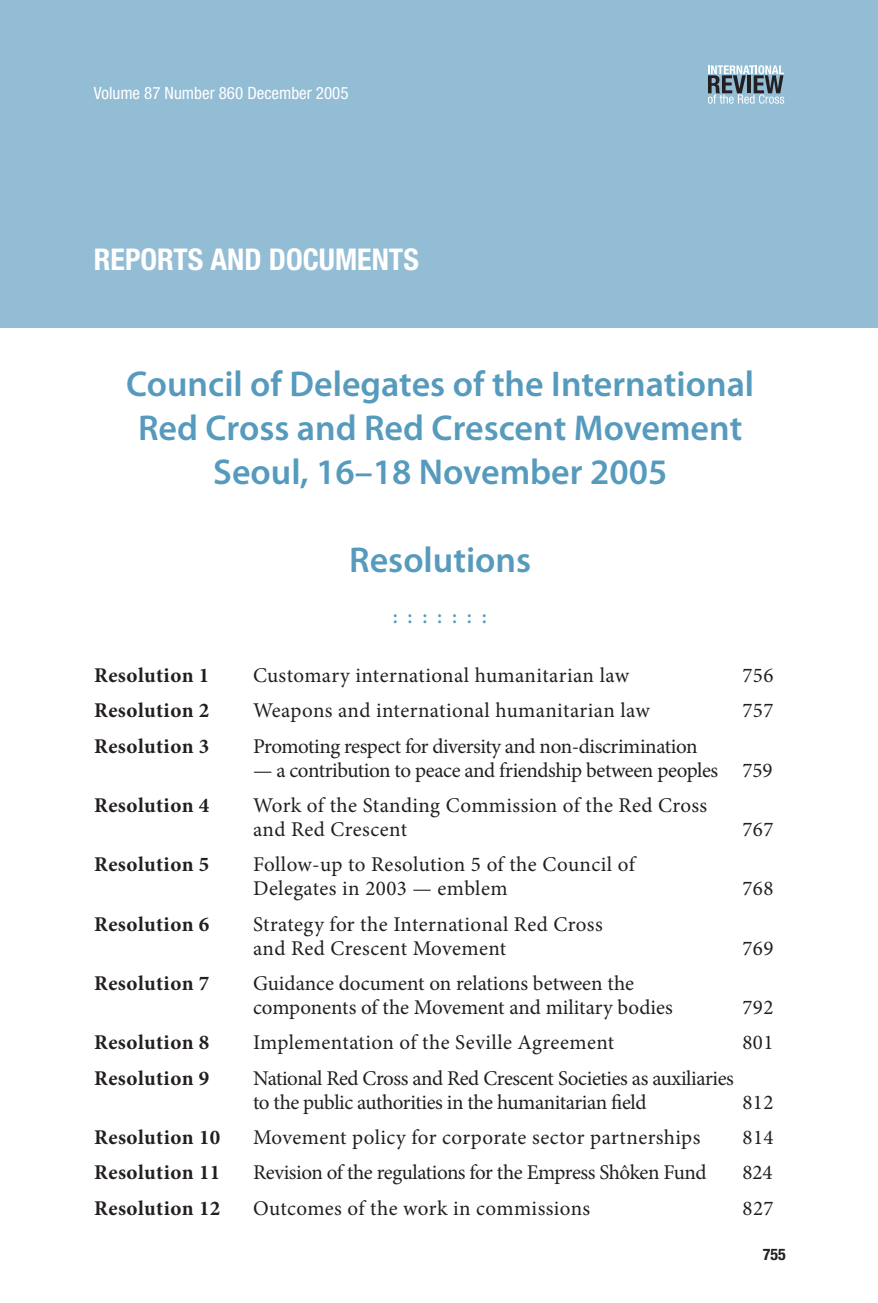
<style>
.page{position:relative;width:878px;height:1303px;background:#fff}
.page>*{position:absolute;margin:0;border:0;box-sizing:border-box;transform-origin:0 0}
.t1{font:600 36px/44px "Myriad Pro";color:#569bbd;text-align:center}
.t2{font:700 condensed 30px "Helvetica Neue";color:#fff}
.t3{font:21px/24px "Minion Pro";letter-spacing:.005em;color:#231f20}
.t4{font:21px/24px "Minion Pro";letter-spacing:-.02em;color:#231f20}
.t5{font:700 21px "Minion Pro";letter-spacing:.015em;color:#231f20}
.t6{font:600 21px "Minion Pro";color:#569bbd}
.t7{font:condensed 17px "Helvetica Neue";color:#fff}
.t8{font:700 condensed 16px "Helvetica Neue";color:#231f20}
</style>
<div class="page">
<div style="left:0;top:0;width:878px;height:328px;background:#93bcd5"></div>
<svg style="left:708px;top:65px;width:76px;height:39px"></svg>
<p class="t7" style="left:94px;top:87px;width:256px">Volume 87 Number 860 December 2005</p>
<h2 class="t2" style="left:94px;top:249px;width:326px">REPORTS AND DOCUMENTS</h2>
<h1 class="t1" style="left:126px;top:365px;width:629px">Council of Delegates of the International<br>Red Cross and Red Crescent Movement<br>Seoul, 16–18 November 2005</h1>
<h1 class="t1" style="left:349px;top:541px;width:183px">Resolutions</h1>
<p class="t6" style="left:393px;top:608px;width:96px">: : : : : : :</p>
<p class="t5" style="left:94px;top:667px;width:117px">Resolution 1</p>
<p class="t3" style="left:253px;top:665px;width:377px">Customary international humanitarian law</p>
<p class="t3" style="left:742px;top:665px;width:33px">756</p>
<p class="t5" style="left:94px;top:702px;width:117px">Resolution 2</p>
<p class="t3" style="left:253px;top:700px;width:398px">Weapons and international humanitarian law</p>
<p class="t3" style="left:742px;top:700px;width:33px">757</p>
<p class="t5" style="left:94px;top:737px;width:117px">Resolution 3</p>
<p class="t4" style="left:253px;top:735px;width:446px">Promoting respect for diversity and non-discrimination</p>
<p class="t4" style="left:253px;top:759px;width:521px">— a contribution to peace and friendship between peoples 759</p>
<p class="t5" style="left:94px;top:797px;width:117px">Resolution 4</p>
<p class="t3" style="left:253px;top:795px;width:456px">Work of the Standing Commission of the Red Cross and Red Crescent</p>
<p class="t3" style="left:742px;top:819px;width:33px">767</p>
<p class="t5" style="left:94px;top:856px;width:117px">Resolution 5</p>
<p class="t3" style="left:253px;top:854px;width:383px">Follow-up to Resolution 5 of the Council of<br>Delegates in 2003 — emblem</p>
<p class="t5" style="left:94px;top:915px;width:117px">Resolution 6</p>
<p class="t3" style="left:253px;top:913px;width:351px">Strategy for the International Red Cross and Red Crescent Movement</p>
<p class="t5" style="left:94px;top:975px;width:117px">Resolution 7</p>
<p class="t3" style="left:253px;top:973px;width:421px">Guidance document on relations between the components of the Movement and military bodies</p>
<p class="t3" style="left:742px;top:878px;width:33px">768</p>
<p class="t3" style="left:742px;top:937px;width:33px">769</p>
<p class="t3" style="left:742px;top:997px;width:33px">792</p>
<p class="t5" style="left:94px;top:1034px;width:117px">Resolution 8</p>
<p class="t3" style="left:253px;top:1032px;width:363px">Implementation of the Seville Agreement</p>
<p class="t3" style="left:742px;top:1032px;width:33px">801</p>
<p class="t5" style="left:94px;top:1069px;width:117px">Resolution 9</p>
<p class="t4" style="left:253px;top:1067px;width:482px">National Red Cross and Red Crescent Societies as auxiliaries to the public authorities in the humanitarian field</p>
<p class="t3" style="left:742px;top:1091px;width:33px">812</p>
<p class="t5" style="left:94px;top:1129px;width:128px">Resolution 10</p>
<p class="t3" style="left:253px;top:1127px;width:449px">Movement policy for corporate sector partnerships</p>
<p class="t3" style="left:742px;top:1127px;width:33px">814</p>
<p class="t5" style="left:94px;top:1164px;width:128px">Resolution 11</p>
<p class="t4" style="left:253px;top:1162px;width:455px">Revision of the regulations for the Empress Shôken Fund</p>
<p class="t3" style="left:742px;top:1162px;width:32px">824</p>
<p class="t5" style="left:94px;top:1199px;width:128px">Resolution 12</p>
<p class="t3" style="left:253px;top:1197px;width:339px">Outcomes of the work in commissions</p>
<p class="t3" style="left:742px;top:1197px;width:33px">827</p>
<p class="t8" style="left:762px;top:1249px;width:25px">755</p>
</div>
